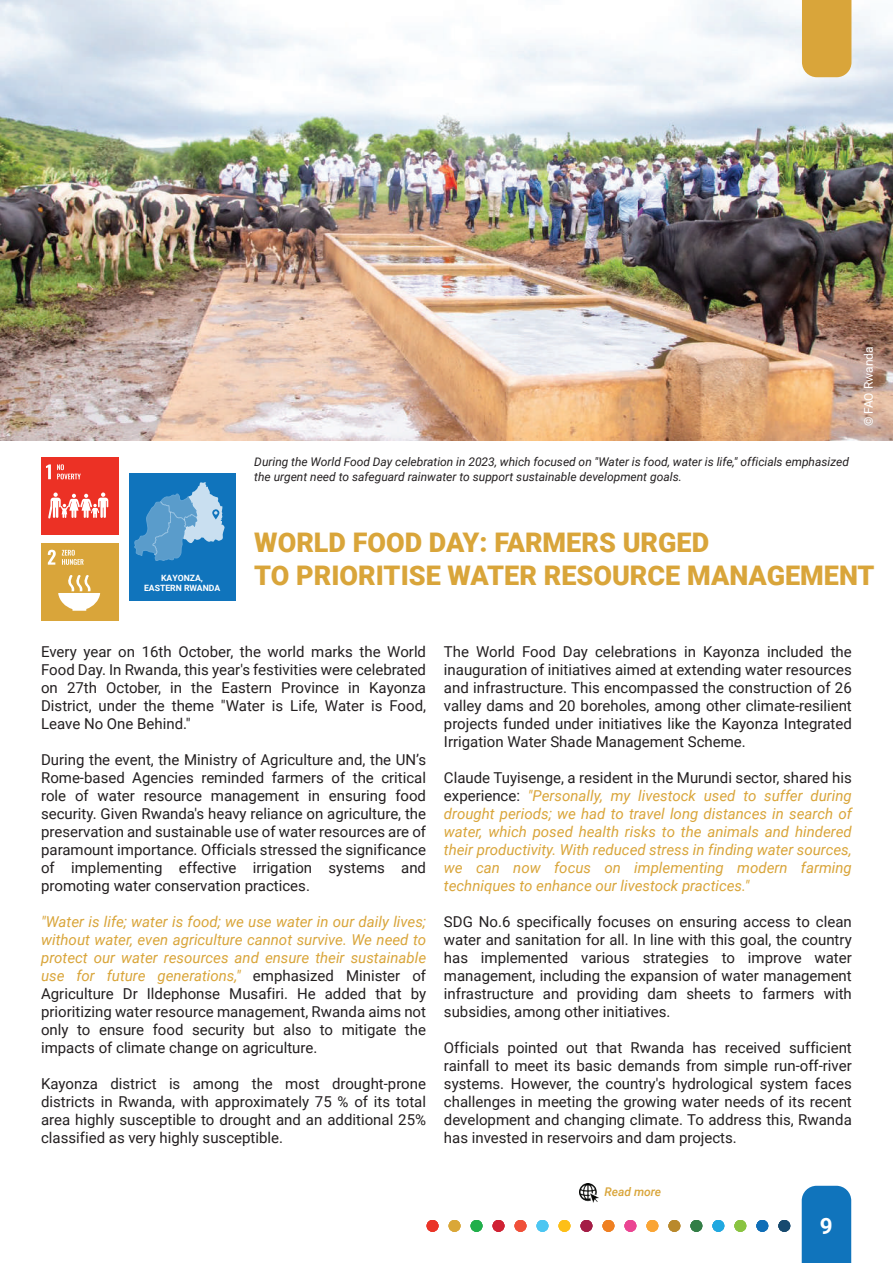
<style>
.page{position:relative;width:893px;height:1263px;background:#fff}
.page>*{position:absolute;margin:0;border:0;box-sizing:border-box;transform-origin:0 0}
.t1{font:900 27px/32.4px "Roboto";color:#d9a53a}
.t2{font:700 22.5px "Roboto";color:#fff}
.t3{font:15px/18px "Roboto";color:#231f20;text-align:justify}
.t4{font:italic 15px/18px "Roboto";color:#d9a53a;text-align:justify}
.t5{font:italic 12px/14.4px "Roboto";color:#231f20}
.t6{font:12px "Roboto";color:#fff}
.t7{font:italic 500 12px "Roboto";color:#d9a53a}
.t8{font:700 8.7px/10.4px "Roboto";color:#fff;text-align:center}
.s1{font-style:italic;color:#d9a53a}
.s2{font-style:normal;color:#231f20}
</style>
<div class="page">
<div style="left:129px;top:473px;width:106px;height:128px;background:#1074bc"></div>
<svg style="left:135px;top:482px;width:90px;height:79px"></svg>
<img style="left:0;top:0;width:893px;height:440px">
<div style="left:41px;top:458px;width:78px;height:77px;background:#ec3125"></div>
<svg style="left:46px;top:464px;width:5px;height:15px"></svg>
<svg style="left:57px;top:464px;width:24px;height:15px"></svg>
<svg style="left:48px;top:492px;width:60px;height:27px"></svg>
<div style="left:42px;top:543px;width:77px;height:78px;background:#d9a53a"></div>
<svg style="left:48px;top:550px;width:8px;height:15px"></svg>
<svg style="left:62px;top:550px;width:22px;height:15px"></svg>
<svg style="left:58px;top:575px;width:42px;height:36px"></svg>
<img style="left:579px;top:1183px;width:19px;height:19px">
<div style="left:427px;top:1220px;width:11px;height:12px;background:#ea3428;border-radius:50%"></div>
<div style="left:471px;top:1220px;width:11px;height:12px;background:#21af4b;border-radius:50%"></div>
<div style="left:515px;top:1220px;width:11px;height:12px;background:#f05039;border-radius:50%"></div>
<div style="left:559px;top:1220px;width:11px;height:12px;background:#fdbf17;border-radius:50%"></div>
<div style="left:602px;top:1220px;width:12px;height:12px;background:#ef8022;border-radius:50%"></div>
<div style="left:646px;top:1220px;width:12px;height:12px;background:#faa535;border-radius:50%"></div>
<div style="left:690px;top:1220px;width:12px;height:12px;background:#327e46;border-radius:50%"></div>
<div style="left:449px;top:1220px;width:11px;height:12px;background:#daa738;border-radius:50%"></div>
<div style="left:493px;top:1220px;width:11px;height:12px;background:#d02234;border-radius:50%"></div>
<div style="left:537px;top:1220px;width:11px;height:12px;background:#4cc6f2;border-radius:50%"></div>
<div style="left:581px;top:1220px;width:11px;height:12px;background:#a41d46;border-radius:50%"></div>
<div style="left:624px;top:1220px;width:12px;height:12px;background:#eb4593;border-radius:50%"></div>
<div style="left:668px;top:1220px;width:12px;height:12px;background:#b9892c;border-radius:50%"></div>
<div style="left:712px;top:1220px;width:12px;height:12px;background:#21a8e0;border-radius:50%"></div>
<div style="left:756px;top:1220px;width:12px;height:12px;background:#0f6eb7;border-radius:50%"></div>
<div style="left:734px;top:1220px;width:12px;height:12px;background:#8ac441;border-radius:50%"></div>
<div style="left:778px;top:1220px;width:12px;height:12px;background:#174a6f;border-radius:50%"></div>
<div style="left:802px;top:1186px;width:49px;height:77px;background:#1074bc"></div>
<div style="left:802px;top:0;width:49px;height:77px;background:#d9a53a"></div>
<p class="t8" style="left:144px;top:572px;width:78px">KAYONZA,<br>EASTERN RWANDA</p>
<p class="t5" style="left:254px;top:454px;width:596px">During the World Food Day celebration in 2023, which focused on "Water is food, water is life," officials emphasized the urgent need to safeguard rainwater to support sustainable development goals.</p>
<p class="t6" style="left:860px;top:426px;width:81px;rotate:-90deg">© FAO Rwanda</p>
<h1 class="t1" style="left:254px;top:525px;width:622px">WORLD FOOD DAY: FARMERS URGED<br>TO PRIORITISE WATER RESOURCE MANAGEMENT</h1>
<p class="t3" style="left:41px;top:642px;width:386px">Every year on 16th October, the world marks the World Food Day. In Rwanda, this year's festivities were celebrated on 27th October, in the Eastern Province in Kayonza District, under the theme "Water is Life, Water is Food, Leave No One Behind."</p>
<p class="t3" style="left:41px;top:750px;width:386px">During the event, the Ministry of Agriculture and, the UN’s Rome-based Agencies reminded farmers of the critical role of water resource management in ensuring food security. Given Rwanda's heavy reliance on agriculture, the preservation and sustainable use of water resources are of paramount importance. Officials stressed the significance of implementing effective irrigation systems and promoting water conservation practices.</p>
<p class="t3" style="left:41px;top:912px;width:386px"><span class="s1">"Water is life; water is food; we use water in our daily lives; without water, even agriculture cannot survive. We need to protect our water resources and ensure their sustainable use for future generations,"</span> emphasized Minister of Agriculture Dr Ildephonse Musafiri. He added that by prioritizing water resource management, Rwanda aims not only to ensure food security but also to mitigate the impacts of climate change on agriculture.</p>
<p class="t3" style="left:41px;top:1074px;width:386px">Kayonza district is among the most drought-prone districts in Rwanda, with approximately 75 % of its total area highly susceptible to drought and an additional 25% classified as very highly susceptible.</p>
<p class="t3" style="left:444px;top:642px;width:409px">The World Food Day celebrations in Kayonza included the inauguration of initiatives aimed at extending water resources and infrastructure. This encompassed the construction of 26 valley dams and 20 boreholes, among other climate-resilient projects funded under initiatives like the Kayonza Integrated Irrigation Water Shade Management Scheme.</p>
<p class="t4" style="left:444px;top:768px;width:409px"><span class="s2">Claude Tuyisenge, a resident in the Murundi sector, shared his experience:</span> "Personally, my livestock used to suffer during drought periods; we had to travel long distances in search of water, which posed health risks to the animals and hindered their productivity. With reduced stress in finding water sources, we can now focus on implementing modern farming techniques to enhance our livestock practices."</p>
<p class="t3" style="left:444px;top:912px;width:409px">SDG No.6 specifically focuses on ensuring access to clean water and sanitation for all. In line with this goal, the country has implemented various strategies to improve water management, including the expansion of water management infrastructure and providing dam sheets to farmers with subsidies, among other initiatives.</p>
<p class="t3" style="left:444px;top:1038px;width:409px">Officials pointed out that Rwanda has received sufficient rainfall to meet its basic demands from simple run-off-river systems. However, the country's hydrological system faces challenges in meeting the growing water needs of its recent development and changing climate. To address this, Rwanda has invested in reservoirs and dam projects.</p>
<p class="t7" style="left:604px;top:1184px;width:58px">Read more</p>
<h2 class="t2" style="left:820px;top:1210px;width:14px">9</h2>
</div>
